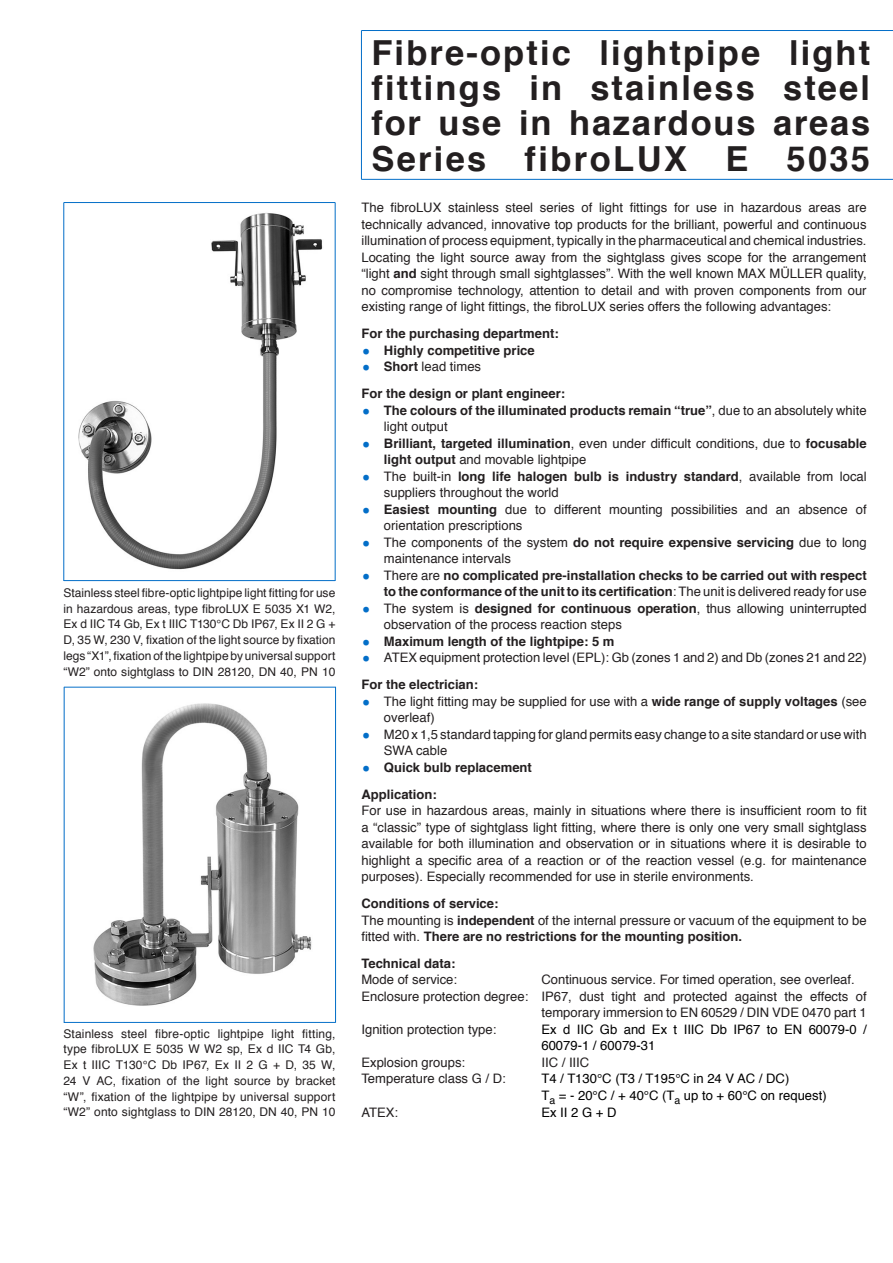
<style>
.page{position:relative;width:893px;height:1263px;background:#fff}
.page>*{position:absolute;margin:0;border:0;box-sizing:border-box;transform-origin:0 0}
.t1{font:700 34.5px/35.2px "Helvetica";letter-spacing:.06em;color:#231f20;text-align:justify}
.t2{font:13.05px/16.5px "Helvetica";color:#231f20}
.t3{font:700 13.05px/16.5px "Helvetica";color:#231f20}
.t4{font:13.05px/16.5px "Helvetica";color:#000}
.t5{font:12px/15.8px "Helvetica";letter-spacing:.005em;color:#231f20;text-align:justify}
.s1{font-weight:700}
.s2{font-weight:400;font-size:26.1px;color:#036ec8}
.s3{font-weight:400}
.s4{font-size:26.1px;color:#036ec8}
</style>
<div class="page">
<hr style="left:361px;top:30px;width:532px;height:1px;background:#036ec8">
<hr style="left:361px;top:179px;width:532px;height:1px;background:#036ec8">
<hr style="left:361px;top:31px;width:1px;height:148px;background:#036ec8">
<hr style="left:335px;top:203px;width:1px;height:378px;background:#036ec8">
<hr style="left:63px;top:203px;width:1px;height:378px;background:#036ec8">
<hr style="left:64px;top:580px;width:271px;height:1px;background:#036ec8">
<hr style="left:64px;top:202px;width:271px;height:1px;background:#036ec8">
<img style="left:78px;top:213px;width:245px;height:357px">
<hr style="left:335px;top:687px;width:1px;height:336px;background:#036ec8">
<hr style="left:64px;top:687px;width:1px;height:336px;background:#036ec8">
<hr style="left:64px;top:1022px;width:271px;height:1px;background:#036ec8">
<hr style="left:64px;top:687px;width:272px;height:1px;background:#036ec8">
<img style="left:93px;top:703px;width:219px;height:303px">
<p class="t5" style="left:63px;top:585px;width:274px">Stainless steel fibre-optic lightpipe light fitting for use in hazardous areas, type fibroLUX E 5035 X1 W2, Ex d IIC T4 Gb, Ex t IIIC T130°C Db IP67, Ex II 2 G + D, 35 W, 230 V, fixation of the light source by fixation legs “X1”, fixation of the lightpipe by universal support “W2” onto sightglass to DIN 28120, DN 40, PN 10</p>
<p class="t5" style="left:63px;top:1026px;width:274px">Stainless steel fibre-optic lightpipe light fitting, type fibroLUX E 5035 W W2 sp, Ex d IIC T4 Gb, Ex t IIIC T130°C Db IP67, Ex II 2 G + D, 35 W, 24 V AC, fixation of the light source by bracket “W”, fixation of the lightpipe by universal support “W2” onto sightglass to DIN 28120, DN 40, PN 10</p>
<h1 class="t1" style="left:371px;top:36px;width:500px">Fibre-optic lightpipe light fittings in stainless steel for use in hazardous areas Series fibroLUX E 5035</h1>
<p class="t2" style="left:361px;top:200px;width:507px;text-align:justify">The fibroLUX stainless steel series of light fittings for use in hazardous areas are technically advanced, innovative top products for the brilliant, powerful and continuous illumination of process equipment, typically in the pharmaceutical and chemical industries.<br>Locating the light source away from the sightglass gives scope for the arrangement “light <span class="s1">and</span> sight through small sightglasses”. With the well known MAX MÜLLER quality, no compromise technology, attention to detail and with proven components from our existing range of light fittings, the fibroLUX series offers the following advantages:</p>
<p class="t3" style="left:361px;top:326px;width:199px">For the purchasing department:</p>
<p class="t3" style="left:361px;top:342px;width:175px"><span class="s2">•</span> Highly competitive price</p>
<p class="t3" style="left:361px;top:353px;width:205px;line-height:27px"><span class="s2">•</span> Short <span class="s3">lead times<br></span>For the design or plant engineer:</p>
<p class="t3" style="left:384px;top:402px;width:484px;text-indent:-23px"><span class="s2">•</span> The colours of the illuminated products remain “true”<span class="s3">, due to an absolutely white light output</span></p>
<p class="t2" style="left:384px;top:435px;width:484px;text-indent:-23px"><span class="s4">•</span> <span class="s1">Brilliant, targeted illumination</span>, even under difficult conditions, due to <span class="s1">focusable light output</span> and movable lightpipe</p>
<p class="t2" style="left:384px;top:468px;width:484px;text-indent:-23px"><span class="s4">•</span> The built-in <span class="s1">long life halogen bulb is industry standard</span>, available from local suppliers throughout the world</p>
<p class="t2" style="left:384px;top:501px;width:484px;text-indent:-23px"><span class="s4">•</span> <span class="s1">Easiest mounting</span> due to different mounting possibilities and an absence of orientation prescriptions</p>
<p class="t2" style="left:384px;top:534px;width:484px;text-indent:-23px"><span class="s4">•</span> The components of the system <span class="s1">do not require expensive servicing</span> due to long maintenance intervals</p>
<p class="t3" style="left:361px;top:567px;width:507px;text-align:right"><span class="s2">•</span> <span class="s3">There are</span> no complicated pre-installation checks to be carried out with respect to the conformance of the unit to its certification<span class="s3">: The unit is delivered ready for use</span></p>
<p class="t2" style="left:384px;top:600px;width:484px;text-indent:-23px"><span class="s4">•</span> The system is <span class="s1">designed for continuous operation</span>, thus allowing uninterrupted observation of the process reaction steps</p>
<p class="t3" style="left:361px;top:633px;width:255px"><span class="s2">•</span> Maximum length of the lightpipe: 5 m</p>
<p class="t2" style="left:361px;top:645px;width:507px;line-height:27px"><span class="s4">•</span> ATEX equipment protection level (EPL): Gb (zones 1 and 2) and Db (zones 21 and 22)<br><span class="s1">For the electrician:</span></p>
<p class="t2" style="left:384px;top:693px;width:484px;text-indent:-23px"><span class="s4">•</span> The light fitting may be supplied for use with a <span class="s1">wide range of supply voltages</span> (see overleaf)</p>
<p class="t2" style="left:384px;top:726px;width:484px;text-indent:-23px"><span class="s4">•</span> M20 x 1,5 standard tapping for gland permits easy change to a site standard or use with<br>SWA cable</p>
<p class="t3" style="left:361px;top:754px;width:172px;line-height:27px"><span class="s2">•</span> Quick bulb replacement<br>Application:</p>
<p class="t2" style="left:361px;top:803px;width:507px;text-align:justify">For use in hazardous areas, mainly in situations where there is insufficient room to fit a “classic” type of sightglass light fitting, where there is only one very small sightglass available for both illumination and observation or in situations where it is desirable to highlight a specific area of a reaction or of the reaction vessel (e.g. for maintenance purposes). Especially recommended for use in sterile environments.</p>
<p class="t3" style="left:361px;top:896px;width:507px">Conditions of service:<br><span class="s3">The mounting is</span> independent <span class="s3">of the internal pressure or vacuum of the equipment to be fitted with.</span> There are no restrictions for the mounting position.</p>
<p class="t3" style="left:361px;top:955px;width:96px">Technical data:</p>
<p class="t2" style="left:361px;top:972px;width:97px">Mode of service:</p>
<p class="t2" style="left:541px;top:972px;width:315px">Continuous service. For timed operation, see overleaf.</p>
<p class="t2" style="left:361px;top:988px;width:507px">Enclosure protection degree: IP67, dust tight and protected against the effects of</p>
<p class="t2" style="left:541px;top:1005px;width:327px">temporary immersion to EN 60529 / DIN VDE 0470 part 1</p>
<p class="t2" style="left:361px;top:1021px;width:136px">Ignition protection type:</p>
<p class="t4" style="left:541px;top:1021px;width:327px">Ex d IIC Gb and Ex t IIIC Db IP67 to EN 60079-0 /<br>60079-1 / 60079-31</p>
<p class="t2" style="left:361px;top:1054px;width:105px">Explosion groups:</p>
<p class="t2" style="left:541px;top:1054px;width:49px">IIC / IIIC</p>
<p class="t2" style="left:361px;top:1071px;width:146px">Temperature class G / D:</p>
<p class="t4" style="left:541px;top:1071px;width:287px">T4 / T130°C (T3 / T195°C in 24 V AC / DC)<br>T<sub>a</sub> = - 20°C / + 40°C (T<sub>a</sub> up to + 60°C on request)</p>
<p class="t2" style="left:361px;top:1104px;width:38px">ATEX:</p>
<p class="t4" style="left:541px;top:1104px;width:77px">Ex II 2 G + D</p>
</div>
